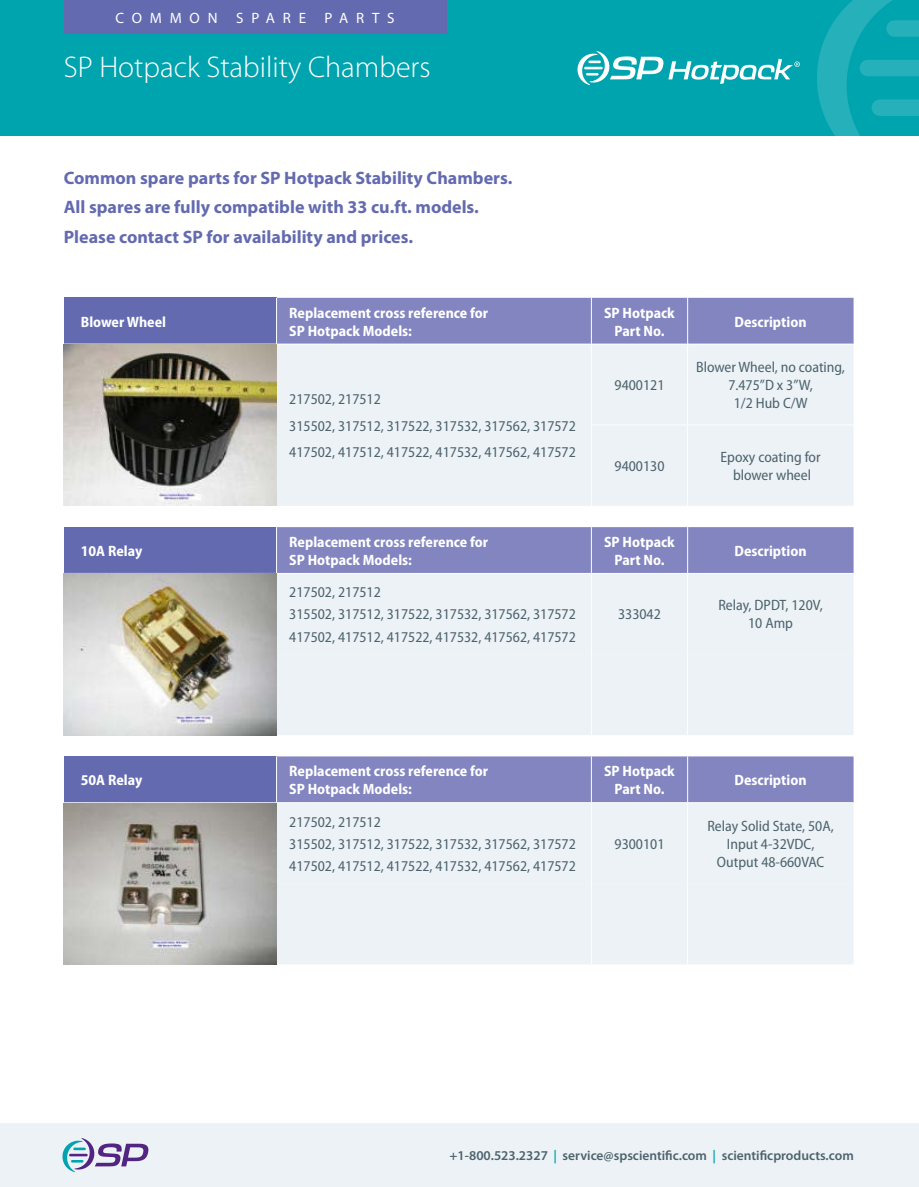
<style>
.page{position:relative;width:919px;height:1187px;background:#fff}
.page>*{position:absolute;margin:0;border:0;box-sizing:border-box;transform-origin:0 0}
.t1{font:300 30px "Myriad Pro";color:#fff}
.Heading{font:700 18px "Myriad Pro";color:#636aaf}
.Body_Copy{font:700 18px "Myriad Pro";color:#636aaf}
.Table_text{font:semi-condensed 15px/18px "Myriad Pro";color:#4c626c;text-align:center}
.t2{font:700 semi-condensed 15px "Myriad Pro";color:#fff}
.t3{font:15px "Myriad Pro";letter-spacing:.52em;color:#fff}
.t4{font:600 13.5px "Myriad Pro";color:#4c626c}
.s1{color:#00a4af}
</style>
<div class="page">
<div style="left:0;top:0;width:918px;height:136px;background:#00a4af"></div>
<svg style="left:817px;top:0;width:101px;height:136px"></svg>
<div style="left:64px;top:0;width:382px;height:34px;background:#636aaf"></div>
<svg style="left:577px;top:51px;width:222px;height:34px"></svg>
<div style="left:0;top:1123px;width:918px;height:63px;background:#ecf2f6"></div>
<svg style="left:62px;top:1138px;width:86px;height:33px"></svg>
<div style="left:64px;top:298px;width:212px;height:46px;background:#636aaf"></div>
<div style="left:277px;top:298px;width:576px;height:46px;background:#8285c0"></div>
<div style="left:277px;top:345px;width:576px;height:160px;background:#ecf2f6"></div>
<hr style="left:591px;top:298px;width:1px;height:46px;background:#fff">
<hr style="left:687px;top:298px;width:1px;height:46px;background:#fff">
<hr style="left:591px;top:344px;width:1px;height:80px;background:#fff">
<hr style="left:687px;top:344px;width:1px;height:80px;background:#fff">
<hr style="left:591px;top:424px;width:96px;height:1px;background:#fff">
<hr style="left:591px;top:425px;width:1px;height:80px;background:#fff">
<hr style="left:687px;top:424px;width:166px;height:1px;background:#fff">
<hr style="left:687px;top:425px;width:1px;height:80px;background:#fff">
<img style="left:64px;top:344px;width:212px;height:161px">
<div style="left:64px;top:527px;width:212px;height:46px;background:#636aaf"></div>
<div style="left:277px;top:527px;width:576px;height:46px;background:#8285c0"></div>
<div style="left:277px;top:574px;width:576px;height:80px;background:#ecf2f6"></div>
<div style="left:277px;top:654px;width:576px;height:81px;background:#ecf2f6"></div>
<hr style="left:591px;top:527px;width:1px;height:46px;background:#fff">
<hr style="left:687px;top:527px;width:1px;height:46px;background:#fff">
<hr style="left:591px;top:573px;width:1px;height:81px;background:#fff">
<hr style="left:687px;top:573px;width:1px;height:81px;background:#fff">
<hr style="left:591px;top:654px;width:1px;height:81px;background:#fff">
<hr style="left:687px;top:654px;width:1px;height:81px;background:#fff">
<img style="left:64px;top:573px;width:212px;height:162px">
<div style="left:64px;top:756px;width:212px;height:46px;background:#636aaf"></div>
<div style="left:277px;top:756px;width:576px;height:46px;background:#8285c0"></div>
<div style="left:277px;top:803px;width:576px;height:80px;background:#ecf2f6"></div>
<div style="left:277px;top:883px;width:576px;height:81px;background:#ecf2f6"></div>
<hr style="left:591px;top:756px;width:1px;height:46px;background:#fff">
<hr style="left:687px;top:756px;width:1px;height:46px;background:#fff">
<hr style="left:591px;top:803px;width:1px;height:80px;background:#fff">
<hr style="left:687px;top:803px;width:1px;height:80px;background:#fff">
<hr style="left:591px;top:883px;width:1px;height:81px;background:#fff">
<hr style="left:687px;top:883px;width:1px;height:81px;background:#fff">
<img style="left:64px;top:803px;width:212px;height:161px">
<p class="t3" style="left:115px;top:9px;width:281px">COMMON SPARE PARTS</p>
<h1 class="t1" style="left:64px;top:50px;width:368px">SP Hotpack Stability Chambers</h1>
<p class="Heading" style="left:64px;top:167px;width:450px">Common spare parts for SP Hotpack Stability Chambers.</p>
<p class="Heading" style="left:64px;top:197px;width:416px">All spares are fully compatible with 33 cu.ft. models.</p>
<p class="Body_Copy" style="left:64px;top:226px;width:351px">Please contact SP for availability and prices.</p>
<p class="t2" style="left:81px;top:313px;width:87px">Blower Wheel</p>
<p class="t2" style="left:81px;top:542px;width:63px">10A Relay</p>
<p class="t2" style="left:289px;top:304px;width:200px">Replacement cross reference for</p>
<p class="t2" style="left:289px;top:322px;width:124px">SP Hotpack Models:</p>
<p class="Table_text" style="left:289px;top:390px;width:93px">217502, 217512</p>
<p class="Table_text" style="left:289px;top:417px;width:288px">315502, 317512, 317522, 317532, 317562, 317572</p>
<p class="Table_text" style="left:289px;top:443px;width:288px">417502, 417512, 417522, 417532, 417562, 417572</p>
<p class="t2" style="left:289px;top:533px;width:200px">Replacement cross reference for</p>
<p class="t2" style="left:289px;top:551px;width:124px">SP Hotpack Models:</p>
<p class="Table_text" style="left:289px;top:583px;width:93px">217502, 217512</p>
<p class="Table_text" style="left:289px;top:605px;width:288px">315502, 317512, 317522, 317532, 317562, 317572</p>
<p class="Table_text" style="left:289px;top:628px;width:288px">417502, 417512, 417522, 417532, 417562, 417572</p>
<p class="t2" style="left:604px;top:304px;width:72px">SP Hotpack</p>
<p class="t2" style="left:614px;top:322px;width:51px">Part No.</p>
<p class="Table_text" style="left:614px;top:376px;width:51px">9400121</p>
<p class="Table_text" style="left:614px;top:457px;width:51px">9400130</p>
<p class="t2" style="left:734px;top:313px;width:73px">Description</p>
<p class="Table_text" style="left:696px;top:358px;width:150px">Blower Wheel, no coating,<br>7.475”D x 3”W,</p>
<p class="Table_text" style="left:733px;top:394px;width:75px">1/2 Hub C/W</p>
<p class="Table_text" style="left:720px;top:448px;width:102px">Epoxy coating for</p>
<p class="Table_text" style="left:733px;top:466px;width:80px">blower wheel</p>
<p class="t2" style="left:604px;top:533px;width:72px">SP Hotpack</p>
<p class="t2" style="left:614px;top:551px;width:51px">Part No.</p>
<p class="Table_text" style="left:618px;top:605px;width:44px">333042</p>
<p class="t2" style="left:734px;top:542px;width:73px">Description</p>
<p class="Table_text" style="left:718px;top:596px;width:106px">Relay, DPDT, 120V,</p>
<p class="Table_text" style="left:748px;top:614px;width:46px">10 Amp</p>
<p class="t2" style="left:81px;top:771px;width:63px">50A Relay</p>
<p class="t2" style="left:289px;top:762px;width:200px">Replacement cross reference for</p>
<p class="t2" style="left:289px;top:780px;width:124px">SP Hotpack Models:</p>
<p class="Table_text" style="left:289px;top:812px;width:93px">217502, 217512</p>
<p class="Table_text" style="left:289px;top:835px;width:288px">315502, 317512, 317522, 317532, 317562, 317572</p>
<p class="Table_text" style="left:289px;top:857px;width:288px">417502, 417512, 417522, 417532, 417562, 417572</p>
<p class="t2" style="left:604px;top:762px;width:72px">SP Hotpack</p>
<p class="t2" style="left:614px;top:780px;width:51px">Part No.</p>
<p class="Table_text" style="left:614px;top:835px;width:51px">9300101</p>
<p class="t2" style="left:734px;top:771px;width:73px">Description</p>
<p class="Table_text" style="left:707px;top:817px;width:128px">Relay Solid State, 50A,<br>Input 4-32VDC,</p>
<p class="Table_text" style="left:716px;top:853px;width:109px">Output 48-660VAC</p>
<p class="t4" style="left:449px;top:1147px;width:405px">+1-800.523.2327 <span class="s1">|</span> service@spscientific.com <span class="s1">|</span> scientificproducts.com</p>
</div>
